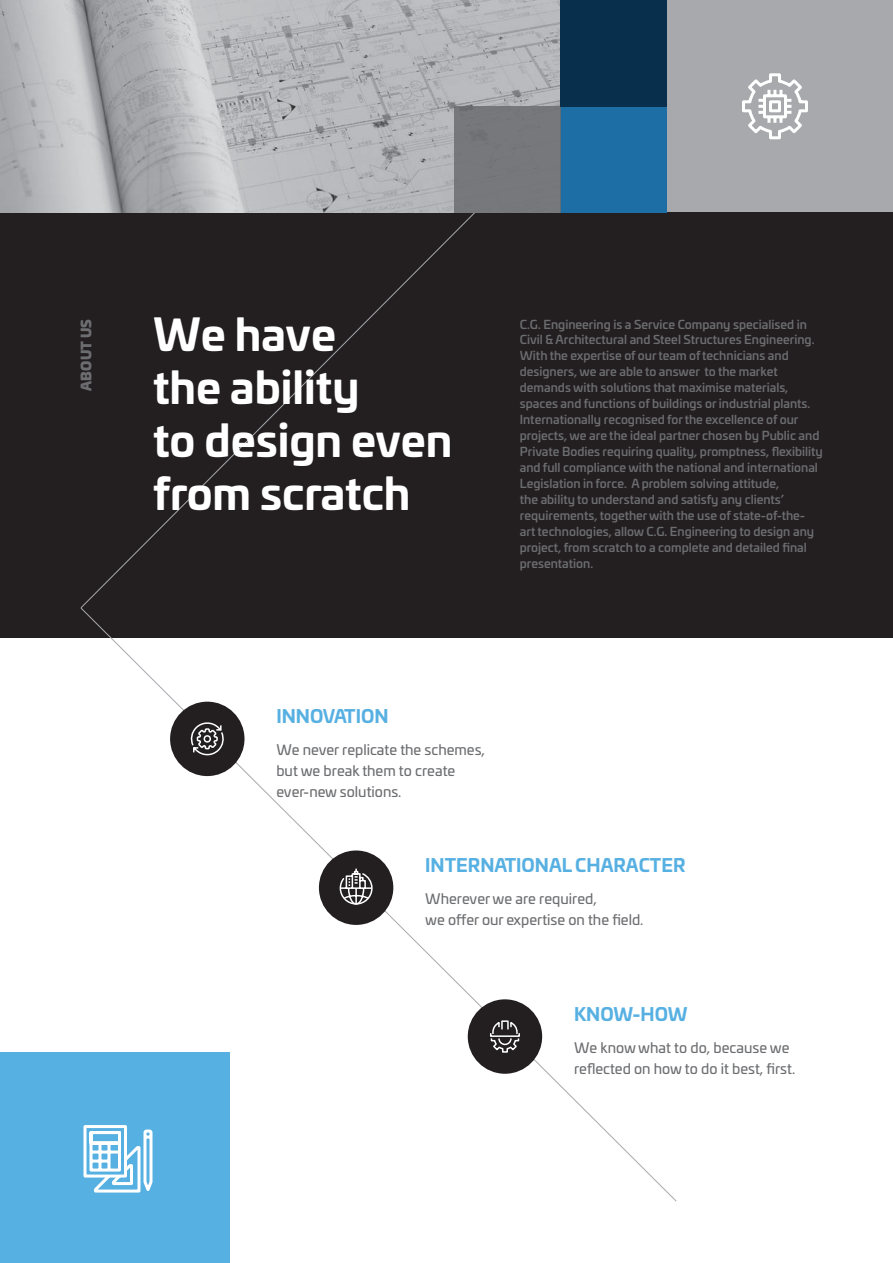
<style>
.page{position:relative;width:893px;height:1263px;background:#fff}
.page>*{position:absolute;margin:0;border:0;box-sizing:border-box;transform-origin:0 0}
.t1{font:700 43.5px/53.1px "Univia Pro";color:#fff}
.t2{font:700 18px "Univia Pro";color:#57b0e2}
.t3{font:14.25px/21.3px "Univia Pro";color:#6c6d70}
.t4{font:900 13.5px "Univia Pro";letter-spacing:.02em;color:#6c6d70}
.t5{font:500 12px/15.9px "Univia Pro";color:#6c6d70}
</style>
<div class="page">
<div style="left:657px;top:0;width:236px;height:213px;background:#a8a9ad"></div>
<svg style="left:742px;top:73px;width:66px;height:67px"></svg>
<div style="left:0;top:213px;width:893px;height:425px;background:#231f20"></div>
<svg style="left:80px;top:608px;width:597px;height:594px"></svg>
<img style="left:0;top:0;width:560px;height:213px">
<div style="left:560px;top:106px;width:106px;height:107px;background:#1c6ea4"></div>
<div style="left:454px;top:106px;width:106px;height:107px;background:#77787b"></div>
<div style="left:560px;top:0;width:106px;height:106px;background:#082f4c"></div>
<div style="left:170px;top:702px;width:74px;height:74px;background:#231f20;border-radius:50%"></div>
<div style="left:319px;top:850px;width:74px;height:75px;background:#231f20;border-radius:50%"></div>
<div style="left:468px;top:999px;width:74px;height:75px;background:#231f20;border-radius:50%"></div>
<svg style="left:339px;top:868px;width:34px;height:37px"></svg>
<svg style="left:490px;top:1020px;width:30px;height:33px"></svg>
<svg style="left:190px;top:722px;width:34px;height:34px"></svg>
<div style="left:0;top:1052px;width:230px;height:211px;background:#57b0e2"></div>
<svg style="left:83px;top:1125px;width:70px;height:68px"></svg>
<p class="t4" style="left:75px;top:391px;width:73px;rotate:-90deg">ABOUT US</p>
<p class="t1" style="left:153px;top:305px;width:184px">We have</p>
<p class="t1" style="left:153px;top:358px;width:208px">the ability</p>
<p class="t1" style="left:153px;top:411px;width:301px">to design even from scratch</p>
<p class="t5" style="left:520px;top:315px;width:305px">C.G. Engineering is a Service Company specialised in Civil &amp; Architectural and Steel Structures Engineering.<br>With the expertise of our team of technicians and designers, we are able to answer to the market demands with solutions that maximise materials, spaces and functions of buildings or industrial plants.<br>Internationally recognised for the excellence of our projects, we are the ideal partner chosen by Public and Private Bodies requiring quality, promptness, flexibility and full compliance with the national and international Legislation in force. A problem solving attitude,<br>the ability to understand and satisfy any clients’ requirements, together with the use of state-of-the&shy;art technologies, allow C.G. Engineering to design any project, from scratch to a complete and detailed final presentation.</p>
<p class="t2" style="left:276px;top:702px;width:114px">INNOVATION</p>
<p class="t3" style="left:276px;top:738px;width:210px">We never replicate the schemes,</p>
<p class="t3" style="left:276px;top:759px;width:180px">but we break them to create</p>
<p class="t3" style="left:276px;top:781px;width:127px">ever-new solutions.</p>
<p class="t2" style="left:425px;top:850px;width:262px">INTERNATIONAL CHARACTER</p>
<p class="t3" style="left:425px;top:887px;width:173px">Wherever we are required,</p>
<p class="t3" style="left:425px;top:908px;width:220px">we offer our expertise on the field.</p>
<p class="t2" style="left:574px;top:999px;width:115px">KNOW-HOW</p>
<p class="t3" style="left:574px;top:1036px;width:223px">We know what to do, because we reflected on how to do it best, first.</p>
</div>
